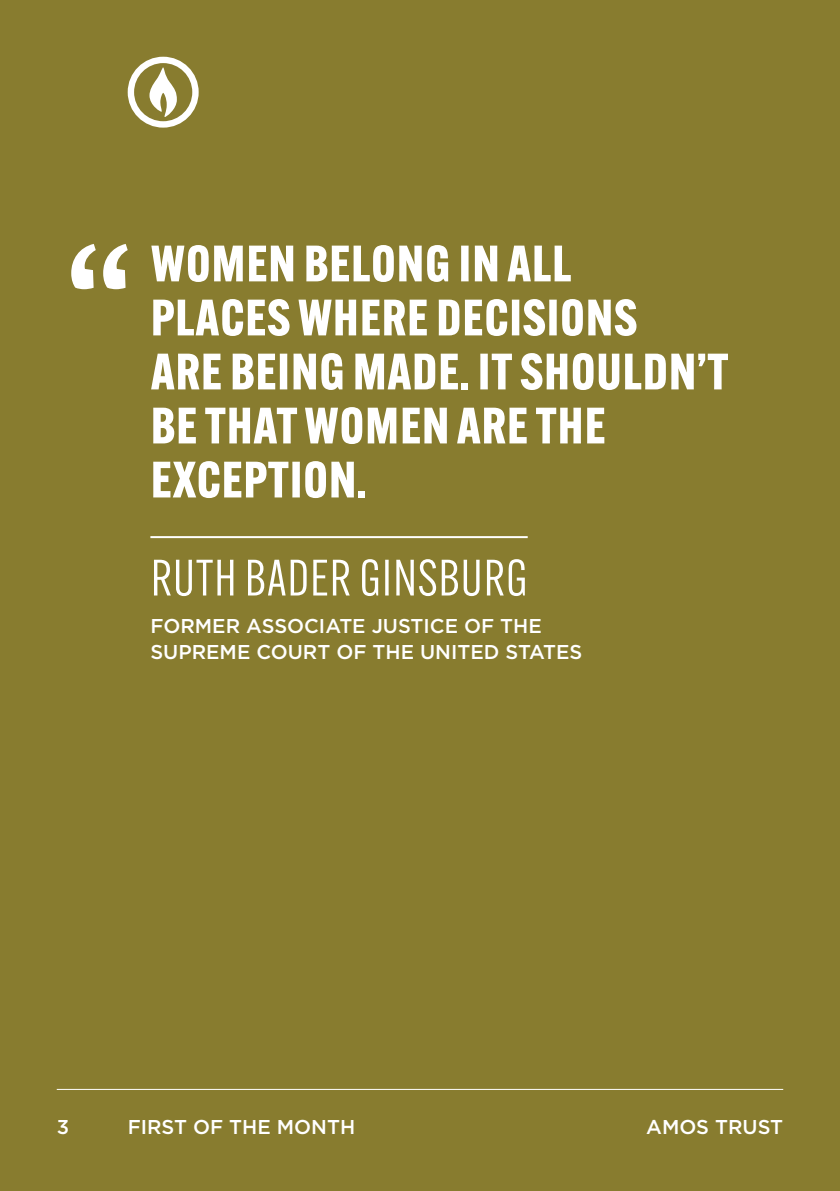
<style>
.page{position:relative;width:840px;height:1191px;background:#fff}
.page>*{position:absolute;margin:0;border:0;box-sizing:border-box;transform-origin:0 0}
.t1{font:700 50px/54px "Alternate Gothic ATF";letter-spacing:.02em;color:#fff}
.t2{font:50px "Alternate Gothic ATF";letter-spacing:.02em;color:#fff}
.t3{font:500 20px/26px "Gotham";color:#fff}
</style>
<div class="page">
<div style="left:0;top:0;width:839px;height:1191px;background:#887c2f"></div>
<svg style="left:128px;top:57px;width:70px;height:71px"></svg>
<hr style="left:57px;top:1089px;width:725px;height:1px;background:#fff">
<hr style="left:150px;top:536px;width:377px;height:2px;background:#fff">
<svg style="left:71px;top:244px;width:57px;height:45px"></svg>
<p class="t1" style="left:151px;top:236px;width:578px">WOMEN BELONG IN ALL<br>PLACES WHERE DECISIONS<br>ARE BEING MADE. IT SHOULDN’T<br>BE THAT WOMEN ARE THE<br>EXCEPTION.</p>
<p class="t2" style="left:151px;top:547px;width:378px">RUTH BADER GINSBURG</p>
<p class="t3" style="left:150px;top:612px;width:433px">FORMER ASSOCIATE JUSTICE OF THE<br>SUPREME COURT OF THE UNITED STATES</p>
<p class="t3" style="left:57px;top:1114px;width:14px">3</p>
<p class="t3" style="left:128px;top:1114px;width:229px">FIRST OF THE MONTH</p>
<p class="t3" style="left:645px;top:1114px;width:138px">AMOS TRUST</p>
</div>
